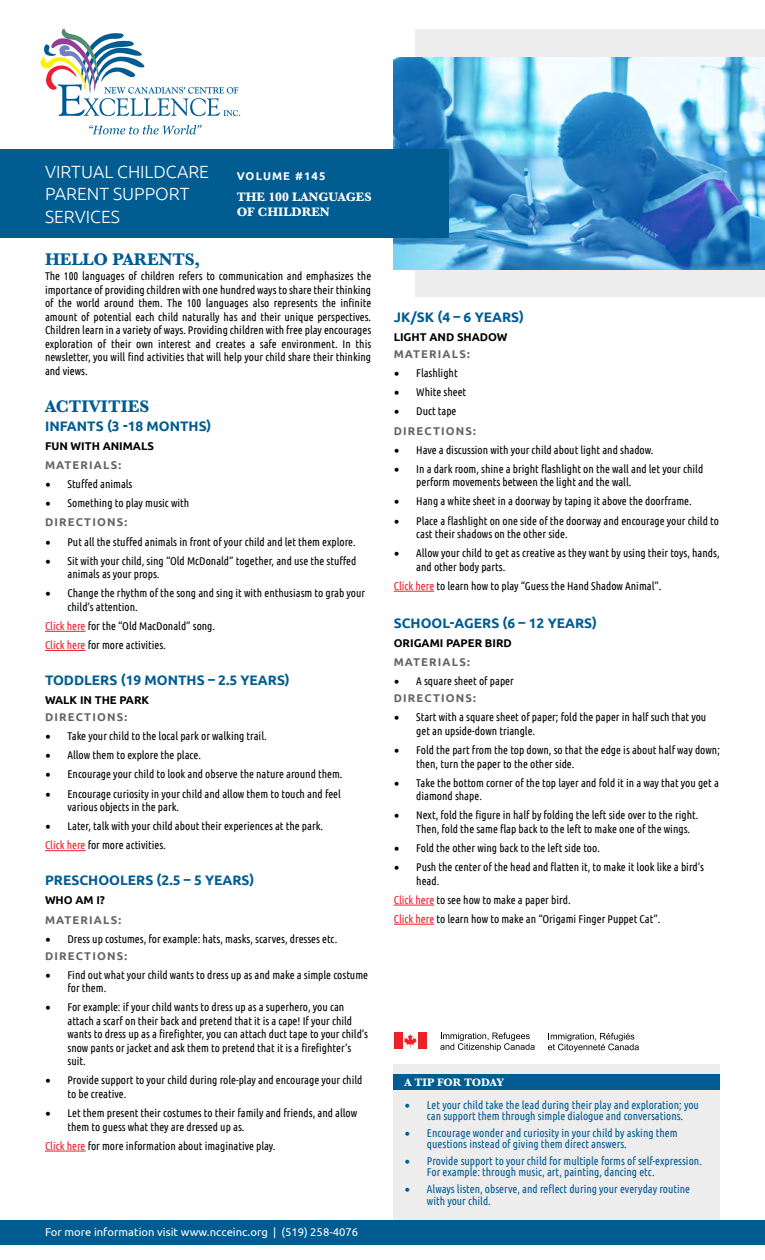
<style>
.page{position:relative;width:765px;height:1260px;background:#fff}
.page>*{position:absolute;margin:0;border:0;box-sizing:border-box;transform-origin:0 0}
.t1{font:300 17.62px/22.5px "Ubuntu";color:#fff}
.t2{font:700 17.5px "Baskerville";color:#005c91}
.t3{font:700 13.75px "Ubuntu";color:#005c91}
.t4{font:700 12.75px/15.4px "Baskerville";color:#fff}
.t5{font:11.25px/13.5px "Ubuntu Condensed";color:#000}
.t6{font:11.25px/11.2px "Ubuntu Condensed";color:#005c91}
.t7{font:700 11.25px "Ubuntu";letter-spacing:.1em;color:#636466}
.t8{font:700 11.25px "Ubuntu";color:#000}
.t9{font:11.25px "Ubuntu";color:#fff}
.t10{font:700 11.25px "Baskerville";color:#fff}
.t11{font:700 11.25px "Ubuntu";letter-spacing:.1em;color:#fff}
.s1{font-family:"Minion Pro";font-size:15px}
.s2{color:#ed1c2e}
</style>
<div class="page">
<div style="left:415px;top:29px;width:350px;height:268px;background:#ededee"></div>
<img style="left:394px;top:57px;width:371px;height:212px">
<div style="left:0;top:149px;width:448px;height:89px;background:#005c91"></div>
<svg style="left:40px;top:29px;width:200px;height:87px"></svg>
<svg style="left:89px;top:125px;width:113px;height:9px"></svg>
<hr style="left:45px;top:631px;width:41px;height:1px;background:#ed1c2e">
<hr style="left:45px;top:650px;width:41px;height:1px;background:#ed1c2e">
<hr style="left:45px;top:850px;width:41px;height:1px;background:#ed1c2e">
<hr style="left:45px;top:1151px;width:41px;height:1px;background:#ed1c2e">
<div style="left:394px;top:1064px;width:326px;height:163px;background:#ededee"></div>
<div style="left:394px;top:1074px;width:326px;height:16px;background:#005c91"></div>
<div style="left:0;top:1220px;width:765px;height:25px;background:#005c91"></div>
<hr style="left:394px;top:591px;width:40px;height:1px;background:#ed1c2e">
<hr style="left:394px;top:905px;width:40px;height:1px;background:#ed1c2e">
<hr style="left:394px;top:924px;width:40px;height:1px;background:#ed1c2e">
<svg style="left:440px;top:1033px;width:95px;height:19px"></svg>
<svg style="left:548px;top:1033px;width:91px;height:19px"></svg>
<svg style="left:403px;top:1034px;width:14px;height:14px"></svg>
<div style="left:394px;top:1032px;width:8px;height:17px;background:#eb2227"></div>
<div style="left:418px;top:1032px;width:9px;height:17px;background:#eb2227"></div>
<h1 class="t1" style="left:45px;top:160px;width:166px">VIRTUAL CHILDCARE<br>PARENT SUPPORT<br>SERVICES</h1>
<h2 class="t2" style="left:45px;top:247px;width:157px">HELLO PARENTS,</h2>
<p class="t11" style="left:237px;top:168px;width:90px">VOLUME #145</p>
<p class="t4" style="left:237px;top:189px;width:136px">THE 100 LANGUAGES<br>OF CHILDREN</p>
<p class="t5" style="left:45px;top:269px;width:328px;text-align:justify">The 100 languages of children refers to communication and emphasizes the importance of providing children with one hundred ways to share their thinking of the world around them. The 100 languages also represents the infinite amount of potential each child naturally has and their unique perspectives.<br>Children learn in a variety of ways. Providing children with free play encourages exploration of their own interest and creates a safe environment. In this newsletter, you will find activities that will help your child share their thinking and views.</p>
<h2 class="t2" style="left:45px;top:394px;width:106px">ACTIVITIES</h2>
<p class="t3" style="left:45px;top:417px;width:168px">INFANTS (3 -18 MONTHS)</p>
<p class="t8" style="left:45px;top:439px;width:111px">FUN WITH ANIMALS</p>
<p class="t7" style="left:45px;top:458px;width:78px">MATERIALS:</p>
<p class="t5" style="left:45px;top:477px;width:89px"><span class="s1">•</span> Stuffed animals</p>
<p class="t5" style="left:45px;top:496px;width:146px"><span class="s1">•</span> Something to play music with</p>
<p class="t7" style="left:45px;top:515px;width:84px">DIRECTIONS:</p>
<p class="t5" style="left:45px;top:534px;width:312px"><span class="s1">•</span> Put all the stuffed animals in front of your child and let them explore.</p>
<p class="t5" style="left:68px;top:554px;width:290px;text-indent:-22px"><span class="s1">•</span> Sit with your child, sing “Old McDonald” together, and use the stuffed animals as your props.</p>
<p class="t5" style="left:68px;top:586px;width:299px;text-indent:-22px"><span class="s1">•</span> Change the rhythm of the song and sing it with enthusiasm to grab your child’s attention.</p>
<p class="t5" style="left:45px;top:616px;width:172px;line-height:19.1px"><span class="s2">Click here</span> for the “Old MacDonald” song.<br><span class="s2">Click here</span> for more activities.</p>
<p class="t3" style="left:45px;top:671px;width:246px">TODDLERS (19 MONTHS – 2.5 YEARS)</p>
<p class="t8" style="left:45px;top:693px;width:106px">WALK IN THE PARK</p>
<p class="t7" style="left:45px;top:710px;width:84px">DIRECTIONS:</p>
<p class="t5" style="left:45px;top:729px;width:223px"><span class="s1">•</span> Take your child to the local park or walking trail.</p>
<p class="t5" style="left:45px;top:748px;width:157px"><span class="s1">•</span> Allow them to explore the place.</p>
<p class="t5" style="left:45px;top:767px;width:299px"><span class="s1">•</span> Encourage your child to look and observe the nature around them.</p>
<p class="t5" style="left:68px;top:786px;width:275px;text-indent:-22px"><span class="s1">•</span> Encourage curiosity in your child and allow them to touch and feel various objects in the park.</p>
<p class="t5" style="left:45px;top:816px;width:280px;line-height:19.1px"><span class="s1">•</span> Later, talk with your child about their experiences at the park.<br><span class="s2">Click here</span> for more activities.</p>
<p class="t3" style="left:45px;top:871px;width:211px">PRESCHOOLERS (2.5 – 5 YEARS)</p>
<p class="t8" style="left:45px;top:893px;width:62px">WHO AM I?</p>
<p class="t7" style="left:45px;top:912px;width:78px">MATERIALS:</p>
<p class="t5" style="left:45px;top:932px;width:294px"><span class="s1">•</span> Dress up costumes, for example: hats, masks, scarves, dresses etc.</p>
<p class="t7" style="left:45px;top:948px;width:84px">DIRECTIONS:</p>
<p class="t5" style="left:68px;top:968px;width:302px;text-indent:-22px"><span class="s1">•</span> Find out what your child wants to dress up as and make a simple costume for them.</p>
<p class="t5" style="left:68px;top:1000px;width:302px;text-indent:-22px"><span class="s1">•</span> For example: if your child wants to dress up as a superhero, you can attach a scarf on their back and pretend that it is a cape! If your child wants to dress up as a firefighter, you can attach duct tape to your child’s snow pants or jacket and ask them to pretend that it is a firefighter’s suit.</p>
<p class="t5" style="left:68px;top:1073px;width:296px;text-indent:-22px"><span class="s1">•</span> Provide support to your child during role-play and encourage your child to be creative.</p>
<p class="t5" style="left:68px;top:1106px;width:291px;text-indent:-22px"><span class="s1">•</span> Let them present their costumes to their family and friends, and allow them to guess what they are dressed up as.</p>
<p class="t5" style="left:45px;top:1139px;width:232px"><span class="s2">Click here</span> for more information about imaginative play.</p>
<p class="t9" style="left:45px;top:1225px;width:315px">For more information visit www.ncceinc.org | (519) 258-4076</p>
<p class="t3" style="left:394px;top:308px;width:132px">JK/SK (4 – 6 YEARS)</p>
<p class="t8" style="left:394px;top:330px;width:115px">LIGHT AND SHADOW</p>
<p class="t7" style="left:394px;top:347px;width:78px">MATERIALS:</p>
<p class="t5" style="left:394px;top:366px;width:65px"><span class="s1">•</span> Flashlight</p>
<p class="t5" style="left:394px;top:385px;width:74px"><span class="s1">•</span> White sheet</p>
<p class="t5" style="left:394px;top:404px;width:64px"><span class="s1">•</span> Duct tape</p>
<p class="t7" style="left:394px;top:423px;width:84px">DIRECTIONS:</p>
<p class="t5" style="left:394px;top:443px;width:261px"><span class="s1">•</span> Have a discussion with your child about light and shadow.</p>
<p class="t5" style="left:416px;top:462px;width:289px;text-indent:-22px"><span class="s1">•</span> In a dark room, shine a bright flashlight on the wall and let your child perform movements between the light and the wall.</p>
<p class="t5" style="left:394px;top:494px;width:300px"><span class="s1">•</span> Hang a white sheet in a doorway by taping it above the doorframe.</p>
<p class="t5" style="left:416px;top:513px;width:304px;text-indent:-22px"><span class="s1">•</span> Place a flashlight on one side of the doorway and encourage your child to cast their shadows on the other side.</p>
<p class="t5" style="left:416px;top:546px;width:305px;text-indent:-22px"><span class="s1">•</span> Allow your child to get as creative as they want by using their toys, hands, and other body parts.</p>
<p class="t5" style="left:394px;top:579px;width:269px"><span class="s2">Click here</span> to learn how to play “Guess the Hand Shadow Animal”.</p>
<p class="t3" style="left:394px;top:614px;width:205px">SCHOOL-AGERS (6 – 12 YEARS)</p>
<p class="t8" style="left:394px;top:636px;width:120px">ORIGAMI PAPER BIRD</p>
<p class="t7" style="left:394px;top:655px;width:78px">MATERIALS:</p>
<p class="t5" style="left:394px;top:674px;width:122px"><span class="s1">•</span> A square sheet of paper</p>
<p class="t7" style="left:394px;top:691px;width:84px">DIRECTIONS:</p>
<p class="t5" style="left:416px;top:710px;width:292px;text-indent:-22px"><span class="s1">•</span> Start with a square sheet of paper; fold the paper in half such that you get an upside-down triangle.</p>
<p class="t5" style="left:416px;top:743px;width:305px;text-indent:-22px"><span class="s1">•</span> Fold the part from the top down, so that the edge is about half way down; then, turn the paper to the other side.</p>
<p class="t5" style="left:416px;top:776px;width:304px;text-indent:-22px"><span class="s1">•</span> Take the bottom corner of the top layer and fold it in a way that you get a diamond shape.</p>
<p class="t5" style="left:416px;top:808px;width:284px;text-indent:-22px"><span class="s1">•</span> Next, fold the figure in half by folding the left side over to the right.<br>Then, fold the same flap back to the left to make one of the wings.</p>
<p class="t5" style="left:394px;top:841px;width:208px"><span class="s1">•</span> Fold the other wing back to the left side too.</p>
<p class="t5" style="left:416px;top:860px;width:289px;text-indent:-22px"><span class="s1">•</span> Push the center of the head and flatten it, to make it look like a bird’s head.</p>
<p class="t5" style="left:394px;top:890px;width:268px;line-height:19.1px"><span class="s2">Click here</span> to see how to make a paper bird.<br><span class="s2">Click here</span> to learn how to make an “Origami Finger Puppet Cat”.</p>
<p class="t10" style="left:404px;top:1074px;width:101px">A TIP FOR TODAY</p>
<p class="t6" style="left:404px;top:1099px;width:296px;text-align:center"><span class="s1">•</span> Let your child take the lead during their play and exploration; you can support them through simple dialogue and conversations.</p>
<p class="t6" style="left:427px;top:1127px;width:252px;text-indent:-22px"><span class="s1">•</span> Encourage wonder and curiosity in your child by asking them questions instead of giving them direct answers.</p>
<p class="t6" style="left:427px;top:1155px;width:276px;text-indent:-22px"><span class="s1">•</span> Provide support to your child for multiple forms of self-expression.<br>For example: through music, art, painting, dancing etc.</p>
<p class="t6" style="left:427px;top:1183px;width:265px;text-indent:-22px"><span class="s1">•</span> Always listen, observe, and reflect during your everyday routine with your child.</p>
</div>
